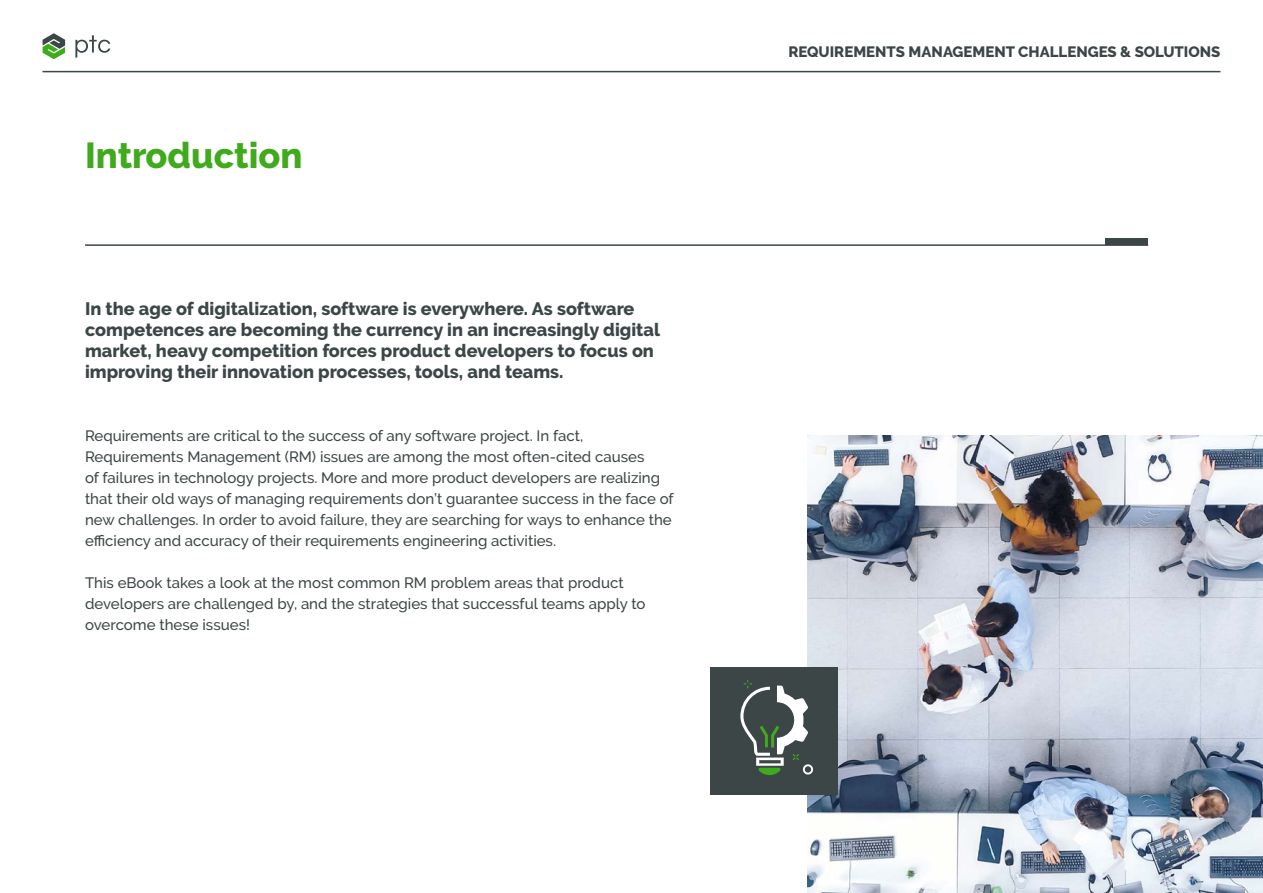
<style>
.page{position:relative;width:1263px;height:893px;background:#fff}
.page>*{position:absolute;margin:0;border:0;box-sizing:border-box;transform-origin:0 0}
.t1{font:800 36px "PTC Raleway";color:#40aa1d}
.t2{font:800 18px/21px "PTC Raleway";color:#3d4647}
.t3{font:500 15px/21px "PTC Raleway";color:#3d4647}
.t4{font:800 15px "PTC Raleway";color:#3d4647}
</style>
<div class="page">
<hr style="left:43px;top:71px;width:1177px;height:1px;background:#3d4647">
<svg style="left:43px;top:33px;width:22px;height:26px"></svg>
<svg style="left:75px;top:35px;width:35px;height:23px"></svg>
<div style="left:1106px;top:239px;width:42px;height:6px;background:#3d4647"></div>
<hr style="left:85px;top:244px;width:1063px;height:2px;background:#3d4647">
<img style="left:808px;top:436px;width:455px;height:457px">
<div style="left:710px;top:667px;width:128px;height:127px;background:#3d4647"></div>
<svg style="left:740px;top:680px;width:73px;height:95px"></svg>
<h1 class="t1" style="left:85px;top:135px;width:219px">Introduction</h1>
<p class="t2" style="left:85px;top:298px;width:576px">In the age of digitalization, software is everywhere. As software competences are becoming the currency in an increasingly digital market, heavy competition forces product developers to focus on improving their innovation processes, tools, and teams.</p>
<p class="t3" style="left:85px;top:425px;width:590px">Requirements are critical to the success of any software project. In fact, Requirements Management (RM) issues are among the most often-cited causes<br>of failures in technology projects. More and more product developers are realizing that their old ways of managing requirements don’t guarantee success in the face of new challenges. In order to avoid failure, they are searching for ways to enhance the efficiency and accuracy of their requirements engineering activities.</p>
<p class="t3" style="left:85px;top:572px;width:562px">This eBook takes a look at the most common RM problem areas that product developers are challenged by, and the strategies that successful teams apply to overcome these issues!</p>
<p class="t4" style="left:788px;top:43px;width:434px">REQUIREMENTS MANAGEMENT CHALLENGES &amp; SOLUTIONS</p>
</div>
